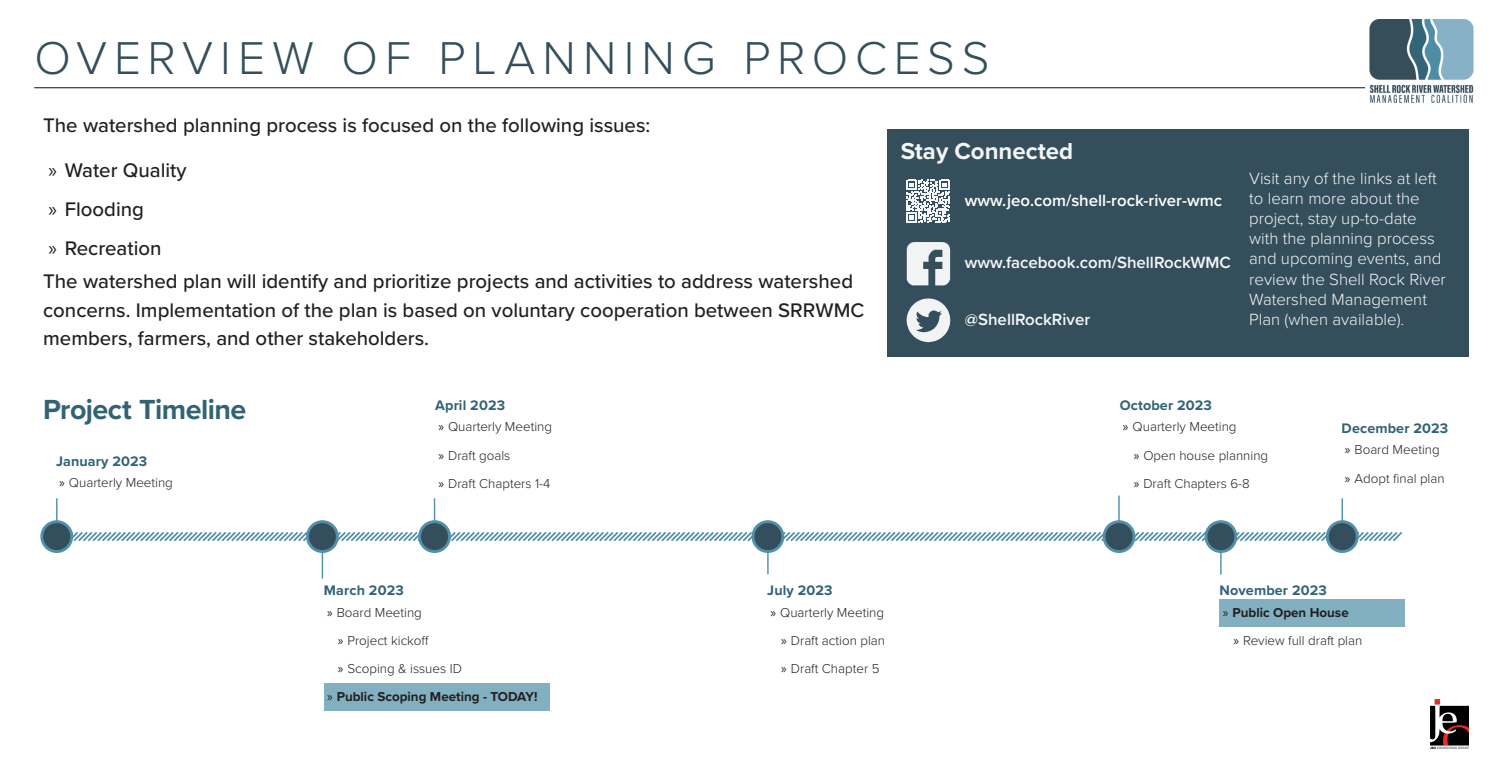
<style>
.page{position:relative;width:1512px;height:778px;background:#fff}
.page>*{position:absolute;margin:0;border:0;box-sizing:border-box;transform-origin:0 0}
.Page_Header{font:300 47.73px "Proxima Nova";letter-spacing:.14em;color:#344f5b}
.Chapter_Name{font:700 28.65px "Proxima Nova";letter-spacing:-.02em;color:#316375}
.Heading_1{font:700 24px "Proxima Nova";color:#f3f5f6}
.Intro_Paragraph{font:500 20.4px/28.2px "Proxima Nova";color:#231f20}
.Body_Text{font:300 16.8px/20.2px "Proxima Nova";color:#f3f5f6}
.Body_Text-2{font:600 16.8px "Proxima Nova";color:#f5f7f8}
.Body_Text-3{font:600 16.8px "Proxima Nova";color:#fff}
.Heading_2{font:700 14.31px "Proxima Nova";letter-spacing:.01em;color:#316375}
.t1{font:300 13.35px "Proxima Nova";color:#231f20}
.t2{font:700 13.35px "Proxima Nova";color:#231f20}
.s1{font-family:"Myriad Pro";font-weight:400}
</style>
<div class="page">
<img style="left:1431px;top:699px;width:38px;height:49px">
<img style="left:1369px;top:19px;width:105px;height:84px">
<div style="left:1220px;top:599px;width:185px;height:28px;background:#83b0c1"></div>
<div style="left:324px;top:683px;width:226px;height:28px;background:#83b0c1"></div>
<div style="left:34px;top:37px;width:1444px;height:49px;background:#fff"></div>
<hr style="left:34px;top:87px;width:1444px;height:1px;background:#344f5b">
<hr style="left:56px;top:498px;width:2px;height:35px;background:#5190a8">
<hr style="left:322px;top:529px;width:1px;height:49px;background:#5190a8">
<hr style="left:1220px;top:533px;width:2px;height:41px;background:#5190a8">
<hr style="left:767px;top:534px;width:2px;height:40px;background:#5190a8">
<hr style="left:434px;top:498px;width:1px;height:35px;background:#5190a8">
<hr style="left:1342px;top:498px;width:1px;height:35px;background:#5190a8">
<hr style="left:1118px;top:495px;width:2px;height:42px;background:#5190a8">
<svg style="left:72px;top:530px;width:1331px;height:13px"></svg>
<div style="left:42px;top:521px;width:30px;height:30px;background:#344f5b;border-radius:50%"></div>
<div style="left:40px;top:520px;width:33px;height:33px;border:3px solid #5190a8;border-radius:50%"></div>
<div style="left:307px;top:521px;width:30px;height:30px;background:#344f5b;border-radius:50%"></div>
<div style="left:306px;top:520px;width:33px;height:33px;border:3px solid #5190a8;border-radius:50%"></div>
<div style="left:1206px;top:521px;width:30px;height:30px;background:#344f5b;border-radius:50%"></div>
<div style="left:1205px;top:520px;width:32px;height:33px;border:3px solid #5190a8;border-radius:50%"></div>
<div style="left:753px;top:521px;width:30px;height:30px;background:#344f5b;border-radius:50%"></div>
<div style="left:752px;top:520px;width:32px;height:33px;border:3px solid #5190a8;border-radius:50%"></div>
<div style="left:420px;top:521px;width:29px;height:30px;background:#344f5b;border-radius:50%"></div>
<div style="left:418px;top:520px;width:33px;height:33px;border:3px solid #5190a8;border-radius:50%"></div>
<div style="left:1104px;top:521px;width:30px;height:30px;background:#344f5b;border-radius:50%"></div>
<div style="left:1103px;top:520px;width:32px;height:33px;border:3px solid #5190a8;border-radius:50%"></div>
<div style="left:1327px;top:521px;width:30px;height:30px;background:#344f5b;border-radius:50%"></div>
<div style="left:1326px;top:520px;width:33px;height:33px;border:3px solid #5190a8;border-radius:50%"></div>
<div style="left:887px;top:129px;width:582px;height:228px;background:#344f5b"></div>
<svg style="left:907px;top:180px;width:43px;height:43px"></svg>
<svg style="left:907px;top:298px;width:44px;height:44px"></svg>
<svg style="left:907px;top:242px;width:44px;height:44px"></svg>
<p class="Page_Header" style="left:34px;top:23px;width:957px">OVERVIEW OF PLANNING PROCESS</p>
<h1 class="Page_Header" style="left:34px;top:23px;width:143px">TITLE</h1>
<p class="Intro_Paragraph" style="left:43px;top:111px;width:609px">The watershed planning process is focused on the following issues:</p>
<p class="Intro_Paragraph" style="left:49px;top:155px;width:140px"><span class="s1">»</span> Water Quality</p>
<p class="Intro_Paragraph" style="left:49px;top:194px;width:97px"><span class="s1">»</span> Flooding</p>
<p class="Intro_Paragraph" style="left:49px;top:233px;width:114px"><span class="s1">»</span> Recreation</p>
<p class="Intro_Paragraph" style="left:43px;top:267px;width:823px">The watershed plan will identify and prioritize projects and activities to address watershed concerns. Implementation of the plan is based on voluntary cooperation between SRRWMC members, farmers, and other stakeholders.</p>
<p class="Heading_1" style="left:901px;top:133px;width:174px">Stay Connected</p>
<p class="Body_Text-3" style="left:965px;top:188px;width:259px">www.jeo.com/shell-rock-river-wmc</p>
<p class="Body_Text-2" style="left:965px;top:250px;width:268px">www.facebook.com/ShellRockWMC</p>
<p class="Body_Text-2" style="left:965px;top:307px;width:127px">@ShellRockRiver</p>
<p class="Body_Text" style="left:1249px;top:167px;width:198px">Visit any of the links at left to learn more about the project, stay up-to-date with the planning process and upcoming events, and review the Shell Rock River<br>Watershed Management<br>Plan (when available).</p>
<p class="Chapter_Name" style="left:43px;top:388px;width:205px">Project Timeline</p>
<p class="Heading_2" style="left:56px;top:450px;width:93px">January 2023</p>
<p class="t1" style="left:59px;top:473px;width:115px"><span class="s1">»</span> Quarterly Meeting</p>
<p class="Heading_2" style="left:435px;top:394px;width:71px">April 2023</p>
<p class="t1" style="left:438px;top:417px;width:115px"><span class="s1">»</span> Quarterly Meeting</p>
<p class="t1" style="left:438px;top:445px;width:73px"><span class="s1">»</span> Draft goals</p>
<p class="t1" style="left:438px;top:473px;width:114px"><span class="s1">»</span> Draft Chapters 1-4</p>
<p class="Heading_2" style="left:324px;top:579px;width:82px">March 2023</p>
<p class="t1" style="left:327px;top:602px;width:96px"><span class="s1">»</span> Board Meeting</p>
<p class="t1" style="left:338px;top:630px;width:93px"><span class="s1">»</span> Project kickoff</p>
<p class="t1" style="left:338px;top:658px;width:126px"><span class="s1">»</span> Scoping &amp; issues ID</p>
<p class="t2" style="left:327px;top:686px;width:212px"><span class="s1">»</span> Public Scoping Meeting - TODAY!</p>
<p class="Heading_2" style="left:767px;top:579px;width:67px">July 2023</p>
<p class="t1" style="left:770px;top:602px;width:115px"><span class="s1">»</span> Quarterly Meeting</p>
<p class="t1" style="left:781px;top:630px;width:105px"><span class="s1">»</span> Draft action plan</p>
<p class="t1" style="left:781px;top:658px;width:100px"><span class="s1">»</span> Draft Chapter 5</p>
<p class="Heading_2" style="left:1120px;top:394px;width:94px">October 2023</p>
<p class="t1" style="left:1123px;top:417px;width:115px"><span class="s1">»</span> Quarterly Meeting</p>
<p class="t1" style="left:1134px;top:445px;width:136px"><span class="s1">»</span> Open house planning</p>
<p class="t1" style="left:1134px;top:473px;width:118px"><span class="s1">»</span> Draft Chapters 6-8</p>
<p class="Heading_2" style="left:1342px;top:417px;width:108px">December 2023</p>
<p class="t1" style="left:1345px;top:440px;width:96px"><span class="s1">»</span> Board Meeting</p>
<p class="t1" style="left:1345px;top:468px;width:101px"><span class="s1">»</span> Adopt final plan</p>
<p class="Heading_2" style="left:1220px;top:579px;width:109px">November 2023</p>
<p class="t2" style="left:1223px;top:602px;width:127px"><span class="s1">»</span> Public Open House</p>
<p class="t1" style="left:1234px;top:630px;width:130px"><span class="s1">»</span> Review full draft plan</p>
</div>
